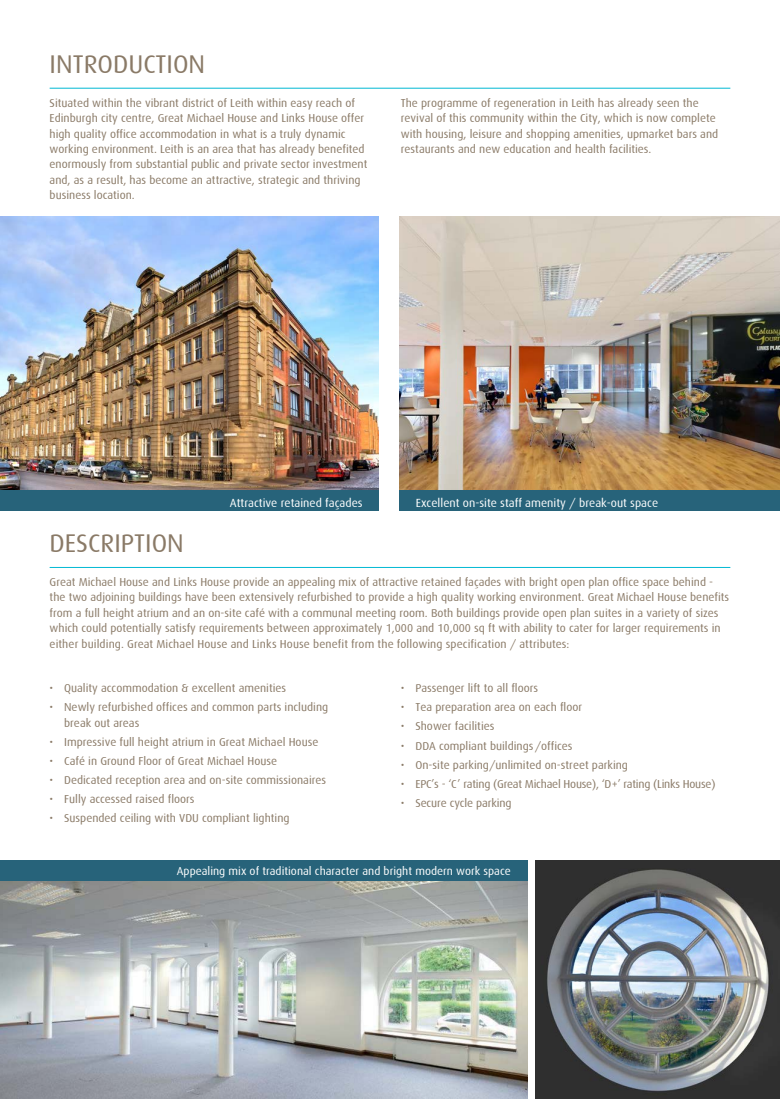
<style>
.page{position:relative;width:780px;height:1099px;background:#fff}
.page>*{position:absolute;margin:0;border:0;box-sizing:border-box;transform-origin:0 0}
.t1{font:25.62px "Dax";color:#8a7a67}
.t2{font:11.75px "Dax";color:#fff}
.t3{font:11.5px/15.4px "Dax";color:#8a7a67}
.t4{font:11.5px "Dax";letter-spacing:-.02em;color:#8a7a67}
.t5{font:11.5px "Dax";color:#fff}
</style>
<div class="page">
<hr style="left:50px;top:88px;width:680px;height:1px;background:#00b8d3">
<img style="left:0;top:880px;width:527px;height:218px">
<hr style="left:50px;top:567px;width:680px;height:1px;background:#00b8d3">
<img style="left:535px;top:860px;width:245px;height:238px">
<img style="left:400px;top:216px;width:379px;height:274px">
<img style="left:0;top:216px;width:378px;height:274px">
<div style="left:0;top:490px;width:378px;height:21px;background:#27637a"></div>
<div style="left:400px;top:490px;width:380px;height:21px;background:#27637a"></div>
<div style="left:0;top:860px;width:527px;height:20px;background:#27637a"></div>
<h1 class="t1" style="left:50px;top:53px;width:157px">INTRODUCTION</h1>
<p class="t3" style="left:50px;top:96px;width:319px">Situated within the vibrant district of Leith within easy reach of Edinburgh city centre, Great Michael House and Links House offer high quality office accommodation in what is a truly dynamic working environment. Leith is an area that has already benefited enormously from substantial public and private sector investment and, as a result, has become an attractive, strategic and thriving business location.</p>
<p class="t3" style="left:401px;top:96px;width:319px">The programme of regeneration in Leith has already seen the revival of this community within the City, which is now complete with housing, leisure and shopping amenities, upmarket bars and restaurants and new education and health facilities.</p>
<p class="t2" style="left:230px;top:497px;width:134px">Attractive retained façades</p>
<p class="t2" style="left:416px;top:497px;width:244px">Excellent on-site staff amenity / break-out space</p>
<h1 class="t1" style="left:50px;top:532px;width:136px">DESCRIPTION</h1>
<p class="t3" style="left:50px;top:575px;width:681px">Great Michael House and Links House provide an appealing mix of attractive retained façades with bright open plan office space behind - the two adjoining buildings have been extensively refurbished to provide a high quality working environment. Great Michael House benefits from a full height atrium and an on-site café with a communal meeting room. Both buildings provide open plan suites in a variety of sizes which could potentially satisfy requirements between approximately 1,000 and 10,000 sq ft with ability to cater for larger requirements in either building. Great Michael House and Links House benefit from the following specification / attributes:</p>
<p class="t3" style="left:50px;top:681px;width:238px">• Quality accommodation &amp; excellent amenities</p>
<p class="t3" style="left:64px;top:700px;width:265px;text-indent:-15px">• Newly refurbished offices and common parts including break out areas</p>
<p class="t3" style="left:50px;top:735px;width:270px">• Impressive full height atrium in Great Michael House</p>
<p class="t3" style="left:50px;top:754px;width:229px">• Café in Ground Floor of Great Michael House</p>
<p class="t3" style="left:50px;top:773px;width:278px">• Dedicated reception area and on-site commissionaires</p>
<p class="t3" style="left:50px;top:792px;width:146px">• Fully accessed raised floors</p>
<p class="t3" style="left:50px;top:811px;width:241px">• Suspended ceiling with VDU compliant lighting</p>
<p class="t3" style="left:401px;top:681px;width:139px">• Passenger lift to all floors</p>
<p class="t3" style="left:401px;top:700px;width:183px">• Tea preparation area on each floor</p>
<p class="t3" style="left:401px;top:719px;width:95px">• Shower facilities</p>
<p class="t3" style="left:401px;top:738px;width:173px">• DDA compliant buildings/offices</p>
<p class="t3" style="left:401px;top:757px;width:228px">• On-site parking/unlimited on-street parking</p>
<p class="t4" style="left:401px;top:778px;width:316px">• EPC’s - ‘C’ rating (Great Michael House), ‘D+’ rating (Links House)</p>
<p class="t3" style="left:401px;top:795px;width:112px">• Secure cycle parking</p>
<p class="t5" style="left:177px;top:866px;width:335px">Appealing mix of traditional character and bright modern work space</p>
</div>
